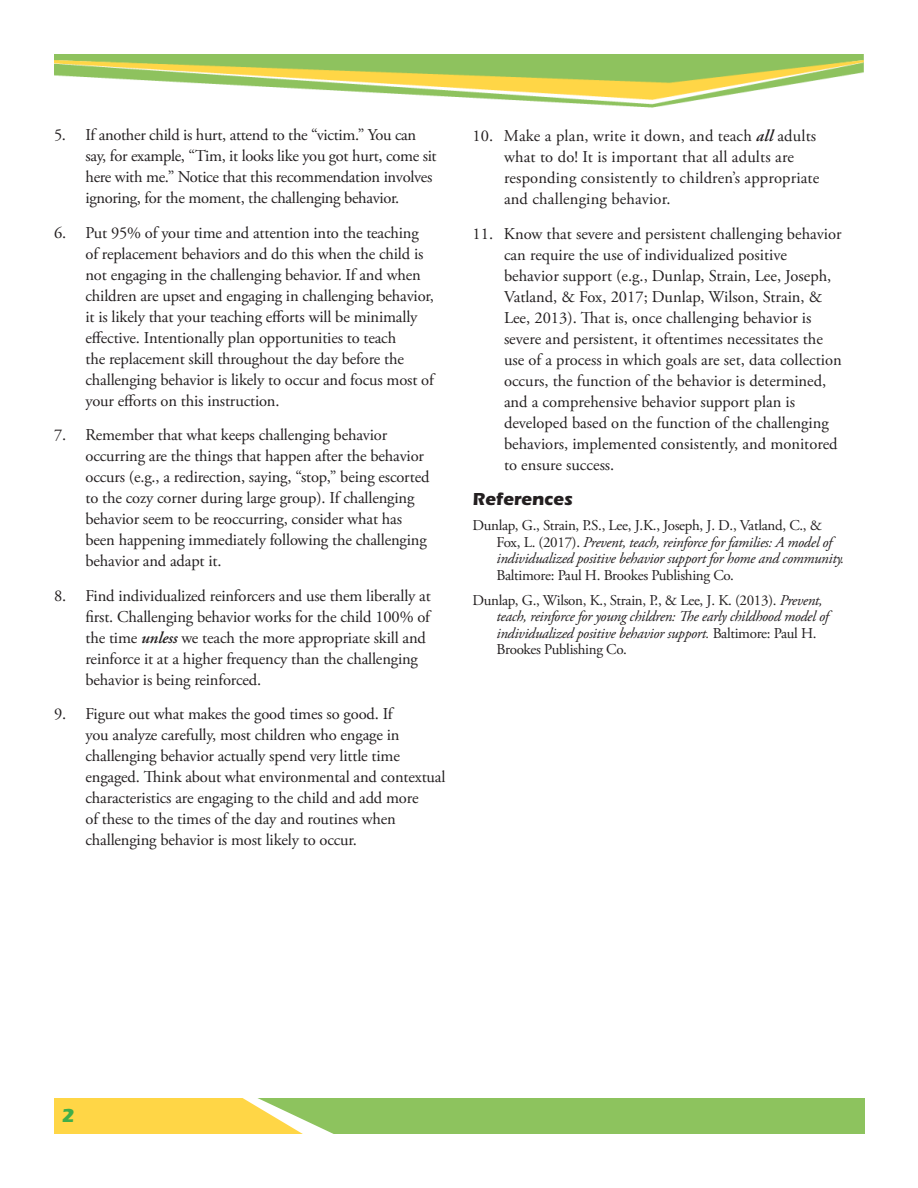
<style>
.page{position:relative;width:918px;height:1188px;background:#fff}
.page>*{position:absolute;margin:0;border:0;box-sizing:border-box;transform-origin:0 0}
.t1{font:700 19.5px "ITC Eras Std";color:#40ae49}
.Subhead_1{font:700 18px "ITC Eras Std";color:#231f20}
.Subhead_1-2{font:16.5px/21px "Adobe Garamond Pro";letter-spacing:-.01em;color:#231f20}
.Subhead_1-3{font:16.5px/21px "Adobe Garamond Pro";letter-spacing:.01em;color:#231f20}
.references{font:15px/16.5px "Adobe Garamond Pro";letter-spacing:-.02em;color:#231f20}
.references-2{font:italic 15px/16.5px "Adobe Garamond Pro";letter-spacing:-.02em;color:#231f20}
.s1{font-weight:600;font-style:italic}
.s2{font-style:italic}
.s3{font-style:normal}
</style>
<div class="page">
<img style="left:54px;top:54px;width:810px;height:54px">
<div style="left:8px;top:1037px;width:857px;height:97px;background:#8dc35e"></div>
<svg style="left:8px;top:1098px;width:326px;height:36px;fill:#fff"></svg>
<svg style="left:54px;top:1098px;width:249px;height:36px;background:#f8d753"></svg>
<div style="left:0;top:946px;width:918px;height:152px;background:#fff"></div>
<p class="Subhead_1-2" style="left:86px;top:125px;width:353px;text-indent:-32px">5. If another child is hurt, attend to the “victim.” You can say, for example, “Tim, it looks like you got hurt, come sit here with me.” Notice that this recommendation involves ignoring, for the moment, the challenging behavior.</p>
<p class="Subhead_1-2" style="left:86px;top:223px;width:350px;text-indent:-32px">6. Put 95% of your time and attention into the teaching of replacement behaviors and do this when the child is not engaging in the challenging behavior. If and when children are upset and engaging in challenging behavior, it is likely that your teaching efforts will be minimally effective. Intentionally plan opportunities to teach<br>the replacement skill throughout the day before the challenging behavior is likely to occur and focus most of your efforts on this instruction.</p>
<p class="Subhead_1-2" style="left:86px;top:425px;width:345px;text-indent:-32px">7. Remember that what keeps challenging behavior occurring are the things that happen after the behavior occurs (e.g., a redirection, saying, “stop,” being escorted to the cozy corner during large group). If challenging behavior seem to be reoccurring, consider what has been happening immediately following the challenging behavior and adapt it.</p>
<p class="Subhead_1-2" style="left:86px;top:586px;width:347px;text-indent:-32px">8. Find individualized reinforcers and use them liberally at first. Challenging behavior works for the child 100% of the time <span class="s1">unless</span> we teach the more appropriate skill and reinforce it at a higher frequency than the challenging behavior is being reinforced.</p>
<p class="Subhead_1-2" style="left:86px;top:704px;width:362px;text-indent:-32px">9. Figure out what makes the good times so good. If<br>you analyze carefully, most children who engage in challenging behavior actually spend very little time engaged. Think about what environmental and contextual characteristics are engaging to the child and add more<br>of these to the times of the day and routines when challenging behavior is most likely to occur.</p>
<p class="Subhead_1-3" style="left:504px;top:126px;width:317px;text-indent:-32px">10. Make a plan, write it down, and teach <span class="s1">all</span> adults what to do! It is important that all adults are responding consistently to children’s appropriate and challenging behavior.</p>
<p class="Subhead_1-2" style="left:504px;top:224px;width:339px;text-indent:-32px">11. Know that severe and persistent challenging behavior can require the use of individualized positive behavior support (e.g., Dunlap, Strain, Lee, Joseph, Vatland, &amp; Fox, 2017; Dunlap, Wilson, Strain, &amp; Lee, 2013). That is, once challenging behavior is severe and persistent, it oftentimes necessitates the use of a process in which goals are set, data collection occurs, the function of the behavior is determined, and a comprehensive behavior support plan is developed based on the function of the challenging behaviors, implemented consistently, and monitored to ensure success.</p>
<p class="Subhead_1" style="left:472px;top:488px;width:102px">References</p>
<p class="references" style="left:496px;top:518px;width:349px;text-indent:-24px">Dunlap, G., Strain, P.S., Lee, J.K., Joseph, J. D., Vatland, C., &amp; Fox, L. (2017). <span class="s2">Prevent, teach, reinforce for families: A model of individualized positive behavior support for home and community.<br></span>Baltimore: Paul H. Brookes Publishing Co.</p>
<p class="references-2" style="left:496px;top:592px;width:334px;text-indent:-24px"><span class="s3">Dunlap, G., Wilson, K., Strain, P., &amp; Lee, J. K. (2013).</span> Prevent, teach, reinforce for young children: The early childhood model of individualized positive behavior support. <span class="s3">Baltimore: Paul H.<br>Brookes Publishing Co.</span></p>
<p class="t1" style="left:62px;top:1104px;width:15px">2</p>
</div>
